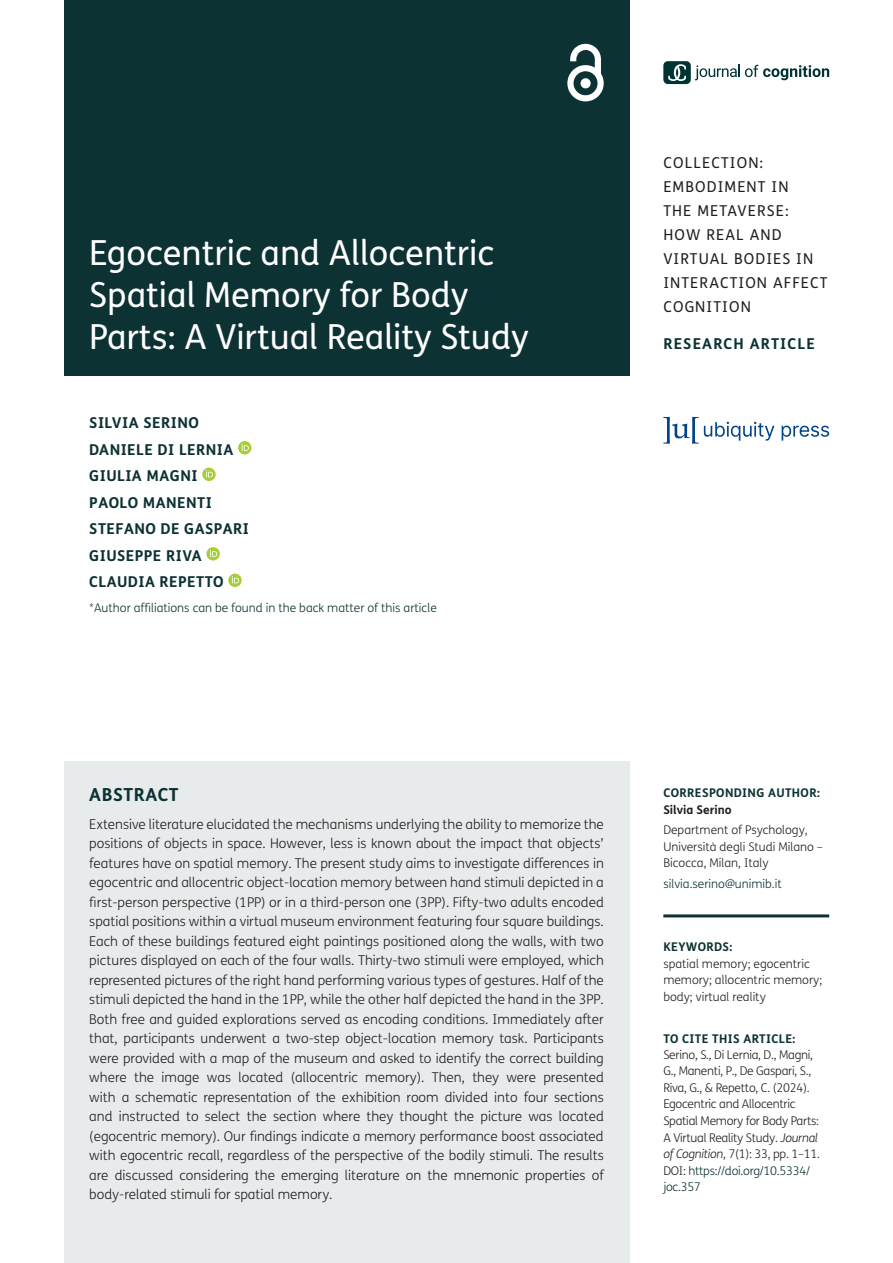
<style>
.page{position:relative;width:893px;height:1263px;background:#fff}
.page>*{position:absolute;margin:0;border:0;box-sizing:border-box;transform-origin:0 0}
.Article_Title{font:34.5px/42px "FS Me";color:#fff}
.t1{font:700 18px "FS Me";letter-spacing:.03em;color:#0d3234}
.t2{font:700 15px/26.5px "FS Me";letter-spacing:.03em;color:#0d3234}
.t3{font:15px/24px "FS Me";letter-spacing:.075em;color:#231f20}
.t4{font:700 15px "FS Me";letter-spacing:.075em;color:#0d3234}
.Body_Copy{font:300 13.5px/19.5px "FS Me";color:#231f20;text-align:justify}
.t5{font:300 12px/16.5px "FS Me";letter-spacing:-.02em;color:#231f20}
.t6{font:300 12px/16.5px "FS Me";color:#231f20}
.t7{font:300 12px "FS Me";color:#0d3234}
.t8{font:700 12px "FS Me";letter-spacing:.03em;color:#0d3234}
.t9{font:700 12px "FS Me";color:#231f20}
.s1{font-style:italic}
.s2{color:#0d3234}
</style>
<div class="page">
<div style="left:64px;top:0;width:565px;height:376px;background:#0d3234"></div>
<svg style="left:567px;top:44px;width:37px;height:57px"></svg>
<svg style="left:663px;top:417px;width:166px;height:27px"></svg>
<svg style="left:695px;top:65px;width:134px;height:15px"></svg>
<div style="left:663px;top:61px;width:28px;height:23px;background:#033;border-radius:4px"></div>
<svg style="left:668px;top:64px;width:18px;height:17px"></svg>
<hr style="left:663px;top:914px;width:166px;height:3px;background:#0d3234">
<div style="left:64px;top:762px;width:565px;height:501px;background:#e7ebeb"></div>
<svg style="left:238px;top:441px;width:13px;height:13px"></svg>
<svg style="left:242px;top:443px;width:7px;height:8px"></svg>
<svg style="left:202px;top:468px;width:14px;height:13px"></svg>
<svg style="left:206px;top:470px;width:7px;height:7px"></svg>
<svg style="left:206px;top:547px;width:14px;height:13px"></svg>
<svg style="left:210px;top:550px;width:7px;height:7px"></svg>
<svg style="left:228px;top:574px;width:14px;height:13px"></svg>
<svg style="left:232px;top:576px;width:7px;height:7px"></svg>
<h1 class="Article_Title" style="left:89px;top:232px;width:441px">Egocentric and Allocentric<br>Spatial Memory for Body<br>Parts: A Virtual Reality Study</h1>
<p class="t2" style="left:89px;top:409px;width:161px">SILVIA SERINO<br>DANIELE DI LERNIA<br>GIULIA MAGNI<br>PAOLO MANENTI<br>STEFANO DE GASPARI<br>GIUSEPPE RIVA<br>CLAUDIA REPETTO</p>
<p class="t7" style="left:89px;top:601px;width:349px">*Author affiliations can be found in the back matter of this article</p>
<p class="t3" style="left:663px;top:151px;width:166px">COLLECTION:<br>EMBODIMENT IN<br>THE METAVERSE:<br>HOW REAL AND<br>VIRTUAL BODIES IN<br>INTERACTION AFFECT<br>COGNITION</p>
<p class="t4" style="left:663px;top:334px;width:153px">RESEARCH ARTICLE</p>
<h1 class="t1" style="left:89px;top:783px;width:91px">ABSTRACT</h1>
<p class="Body_Copy" style="left:89px;top:814px;width:516px">Extensive literature elucidated the mechanisms underlying the ability to memorize the positions of objects in space. However, less is known about the impact that objects’ features have on spatial memory. The present study aims to investigate differences in egocentric and allocentric object-location memory between hand stimuli depicted in a first-person perspective (1PP) or in a third-person one (3PP). Fifty-two adults encoded spatial positions within a virtual museum environment featuring four square buildings.<br>Each of these buildings featured eight paintings positioned along the walls, with two pictures displayed on each of the four walls. Thirty-two stimuli were employed, which represented pictures of the right hand performing various types of gestures. Half of the stimuli depicted the hand in the 1PP, while the other half depicted the hand in the 3PP.<br>Both free and guided explorations served as encoding conditions. Immediately after that, participants underwent a two-step object-location memory task. Participants were provided with a map of the museum and asked to identify the correct building where the image was located (allocentric memory). Then, they were presented with a schematic representation of the exhibition room divided into four sections and instructed to select the section where they thought the picture was located (egocentric memory). Our findings indicate a memory performance boost associated with egocentric recall, regardless of the perspective of the bodily stimuli. The results are discussed considering the emerging literature on the mnemonic properties of body-related stimuli for spatial memory.</p>
<p class="t8" style="left:663px;top:785px;width:158px">CORRESPONDING AUTHOR:</p>
<p class="t9" style="left:663px;top:802px;width:70px">Silvia Serino</p>
<p class="t6" style="left:663px;top:822px;width:161px">Department of Psychology,<br>Università degli Studi Milano –<br>Bicocca, Milan, Italy</p>
<p class="t7" style="left:663px;top:877px;width:120px">silvia.serino@unimib.it</p>
<p class="t8" style="left:663px;top:940px;width:71px">KEYWORDS:</p>
<p class="t6" style="left:663px;top:955px;width:160px">spatial memory; egocentric memory; allocentric memory; body; virtual reality</p>
<p class="t8" style="left:663px;top:1031px;width:133px">TO CITE THIS ARTICLE:</p>
<p class="t5" style="left:663px;top:1047px;width:158px">Serino, S., Di Lernia, D., Magni,<br>G., Manenti, P., De Gaspari, S.,<br>Riva, G., &amp; Repetto, C. (2024).<br>Egocentric and Allocentric<br>Spatial Memory for Body Parts:<br>A Virtual Reality Study. <span class="s1">Journal of Cognition</span>, 7(1): 33, pp. 1–11.<br>DOI: <span class="s2">https://doi.org/10.5334/ joc.357</span></p>
</div>
